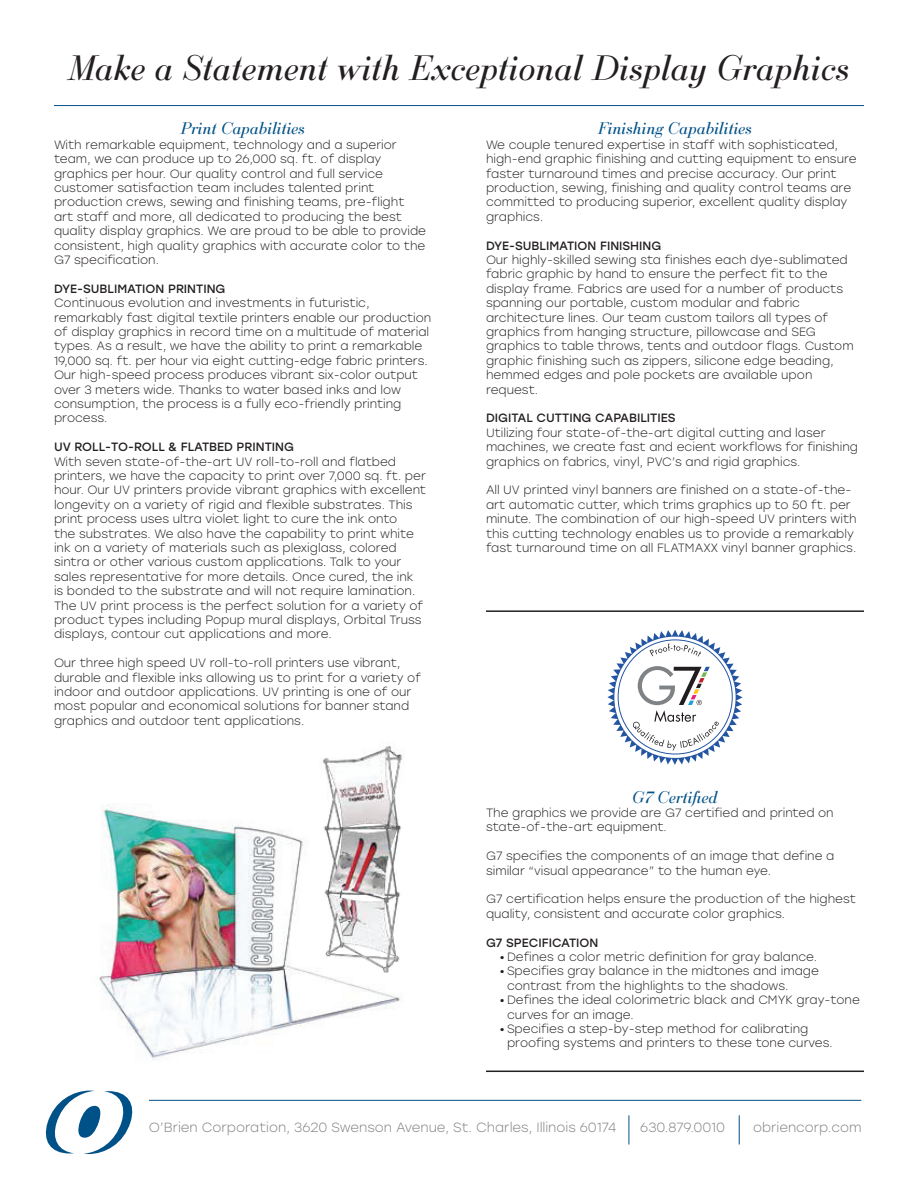
<style>
.page{position:relative;width:918px;height:1188px;background:#fff}
.page>*{position:absolute;margin:0;border:0;box-sizing:border-box;transform-origin:0 0}
.t1{font:italic 34.5px "Ratio Modern";color:#231f20}
.t2{font:italic 16.5px "Ratio Modern";color:#005187}
.t3{font:300 13.35px "Stolzl";color:#808083}
.t4{font:300 12px/14.4px "Stolzl";color:#231f20}
.t5{font:12px "Stolzl";color:#231f20}
</style>
<div class="page">
<hr style="left:54px;top:105px;width:810px;height:1px;background:#005187">
<hr style="left:149px;top:1100px;width:712px;height:1px;background:#005187">
<hr style="left:629px;top:1115px;width:1px;height:30px;background:#005187">
<hr style="left:739px;top:1115px;width:1px;height:30px;background:#005187">
<svg style="left:45px;top:1091px;width:88px;height:63px"></svg>
<svg style="left:607px;top:630px;width:136px;height:135px"></svg>
<img style="left:99px;top:804px;width:301px;height:256px">
<img style="left:319px;top:746px;width:83px;height:230px">
<hr style="left:486px;top:610px;width:378px;height:2px;background:#231f20">
<hr style="left:486px;top:1071px;width:378px;height:1px;background:#231f20">
<h1 class="t1" style="left:68px;top:45px;width:784px">Make a Statement with Exceptional Display Graphics</h1>
<h2 class="t2" style="left:181px;top:118px;width:126px">Print Capabilities</h2>
<p class="t4" style="left:54px;top:137px;width:374px">With remarkable equipment, technology and a superior team, we can produce up to 26,000 sq. ft. of display graphics per hour. Our quality control and full service customer satisfaction team includes talented print production crews, sewing and finishing teams, pre-flight art staff and more, all dedicated to producing the best quality display graphics. We are proud to be able to provide consistent, high quality graphics with accurate color to the G7 specification.</p>
<p class="t5" style="left:54px;top:280px;width:173px">DYE-SUBLIMATION PRINTING</p>
<p class="t4" style="left:54px;top:295px;width:379px">Continuous evolution and investments in futuristic, remarkably fast digital textile printers enable our production of display graphics in record time on a multitude of material types. As a result, we have the ability to print a remarkable 19,000 sq. ft. per hour via eight cutting-edge fabric printers.<br>Our high-speed process produces vibrant six-color output over 3 meters wide. Thanks to water based inks and low consumption, the process is a fully eco-friendly printing process.</p>
<p class="t5" style="left:54px;top:438px;width:242px">UV ROLL-TO-ROLL &amp; FLATBED PRINTING</p>
<p class="t4" style="left:54px;top:454px;width:374px">With seven state-of-the-art UV roll-to-roll and flatbed printers, we have the capacity to print over 7,000 sq. ft. per hour. Our UV printers provide vibrant graphics with excellent longevity on a variety of rigid and flexible substrates. This print process uses ultra violet light to cure the ink onto<br>the substrates. We also have the capability to print white ink on a variety of materials such as plexiglass, colored sintra or other various custom applications. Talk to your sales representative for more details. Once cured, the ink is bonded to the substrate and will not require lamination.<br>The UV print process is the perfect solution for a variety of product types including Popup mural displays, Orbital Truss displays, contour cut applications and more.</p>
<p class="t4" style="left:54px;top:655px;width:369px">Our three high speed UV roll-to-roll printers use vibrant, durable and flexible inks allowing us to print for a variety of indoor and outdoor applications. UV printing is one of our most popular and economical solutions for banner stand graphics and outdoor tent applications.</p>
<h2 class="t2" style="left:598px;top:118px;width:156px">Finishing Capabilities</h2>
<p class="t4" style="left:486px;top:137px;width:372px">We couple tenured expertise in staff with sophisticated, high-end graphic finishing and cutting equipment to ensure faster turnaround times and precise accuracy. Our print production, sewing, finishing and quality control teams are committed to producing superior, excellent quality display graphics.</p>
<p class="t5" style="left:486px;top:237px;width:177px">DYE-SUBLIMATION FINISHING</p>
<p class="t4" style="left:486px;top:252px;width:369px">Our highly-skilled sewing sta finishes each dye-sublimated fabric graphic by hand to ensure the perfect fit to the display frame. Fabrics are used for a number of products spanning our portable, custom modular and fabric architecture lines. Our team custom tailors all types of graphics from hanging structure, pillowcase and SEG graphics to table throws, tents and outdoor flags. Custom graphic finishing such as zippers, silicone edge beading, hemmed edges and pole pockets are available upon request.</p>
<p class="t5" style="left:486px;top:410px;width:191px">DIGITAL CUTTING CAPABILITIES</p>
<p class="t4" style="left:486px;top:425px;width:374px">Utilizing four state-of-the-art digital cutting and laser machines, we create fast and ecient workflows for finishing graphics on fabrics, vinyl, PVC’s and rigid graphics.</p>
<p class="t4" style="left:486px;top:482px;width:372px">All UV printed vinyl banners are finished on a state-of-the&shy;art automatic cutter, which trims graphics up to 50 ft. per minute. The combination of our high-speed UV printers with this cutting technology enables us to provide a remarkably fast turnaround time on all FLATMAXX vinyl banner graphics.</p>
<h2 class="t2" style="left:632px;top:786px;width:87px">G7 Certified</h2>
<p class="t4" style="left:486px;top:805px;width:349px">The graphics we provide are G7 certified and printed on state-of-the-art equipment.</p>
<p class="t4" style="left:486px;top:848px;width:350px">G7 specifies the components of an image that define a similar “visual appearance” to the human eye.</p>
<p class="t4" style="left:486px;top:892px;width:371px">G7 certification helps ensure the production of the highest quality, consistent and accurate color graphics.</p>
<p class="t5" style="left:486px;top:934px;width:114px">G7 SPECIFICATION</p>
<p class="t4" style="left:500px;top:949px;width:319px">• Defines a color metric definition for gray balance.</p>
<p class="t4" style="left:507px;top:964px;width:313px;text-indent:-8px">• Specifies gray balance in the midtones and image contrast from the highlights to the shadows.</p>
<p class="t4" style="left:507px;top:992px;width:354px;text-indent:-8px">• Defines the ideal colorimetric black and CMYK gray-tone curves for an image.</p>
<p class="t4" style="left:507px;top:1021px;width:327px;text-indent:-8px">• Specifies a step-by-step method for calibrating proofing systems and printers to these tone curves.</p>
<p class="t3" style="left:149px;top:1118px;width:469px">O’Brien Corporation, 3620 Swenson Avenue, St. Charles, Illinois 60174</p>
<p class="t3" style="left:640px;top:1118px;width:86px">630.879.0010</p>
<p class="t3" style="left:753px;top:1118px;width:110px">obriencorp.com</p>
</div>
